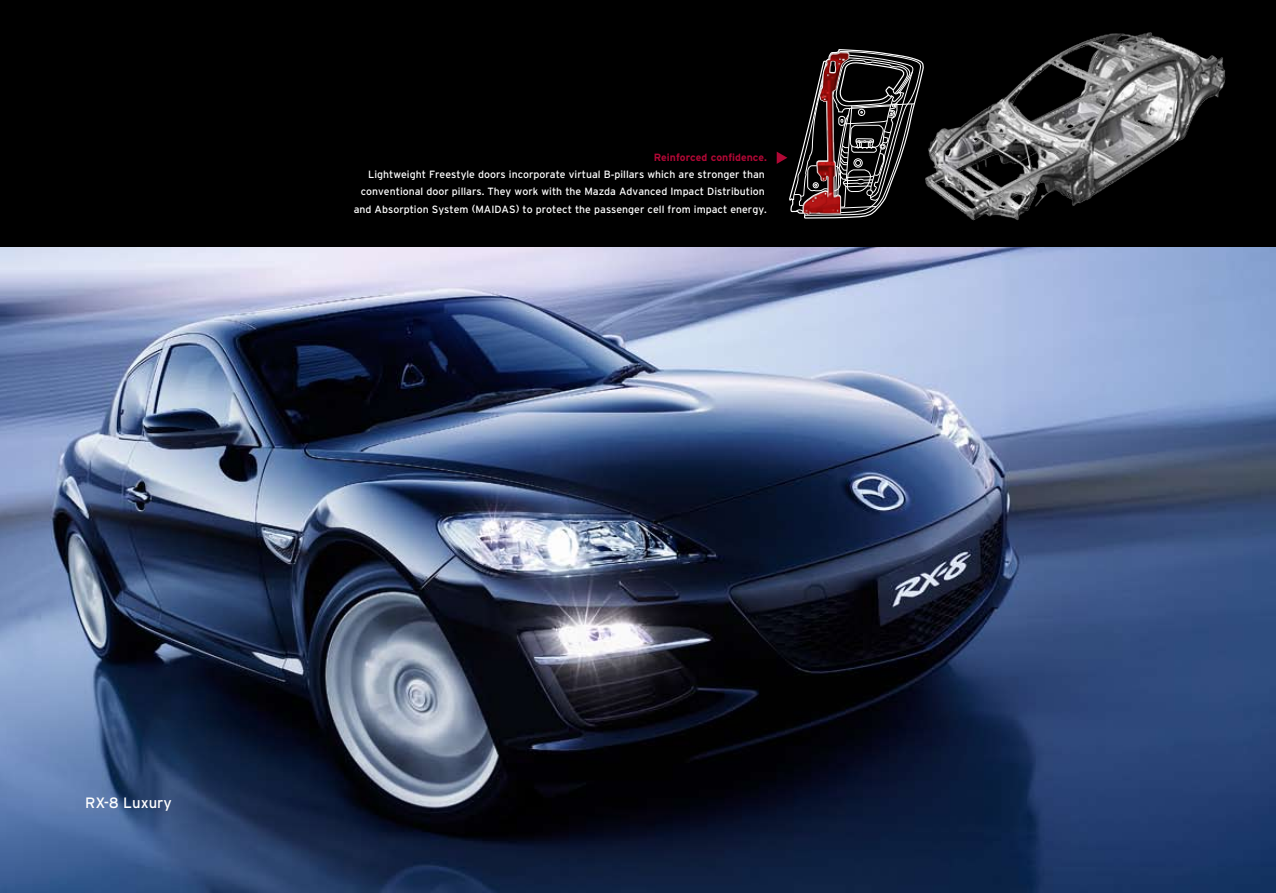
<style>
.page{position:relative;width:1276px;height:893px;background:#fff}
.page>*{position:absolute;margin:0;border:0;box-sizing:border-box;transform-origin:0 0}
.t1{font:15px "Interstate";color:#fff}
.t2{font:10.5px/17px "Interstate";color:#fff;text-align:right}
.t3{font:700 10.5px "Interstate";color:#b00835}
</style>
<div class="page">
<img style="left:0;top:247px;width:1276px;height:646px">
<div style="left:0;top:0;width:1276px;height:247px;background:#000"></div>
<img style="left:960px;top:32px;width:266px;height:189px">
<img style="left:776px;top:49px;width:184px;height:170px">
<p class="t3" style="left:654px;top:152px;width:115px">Reinforced confidence.</p>
<p class="t2" style="left:354px;top:166px;width:414px">Lightweight Freestyle doors incorporate virtual B-pillars which are stronger than conventional door pillars. They work with the Mazda Advanced Impact Distribution and Absorption System (MAIDAS) to protect the passenger cell from impact energy.</p>
<h1 class="t1" style="left:85px;top:794px;width:88px">RX-8 Luxury</h1>
</div>
